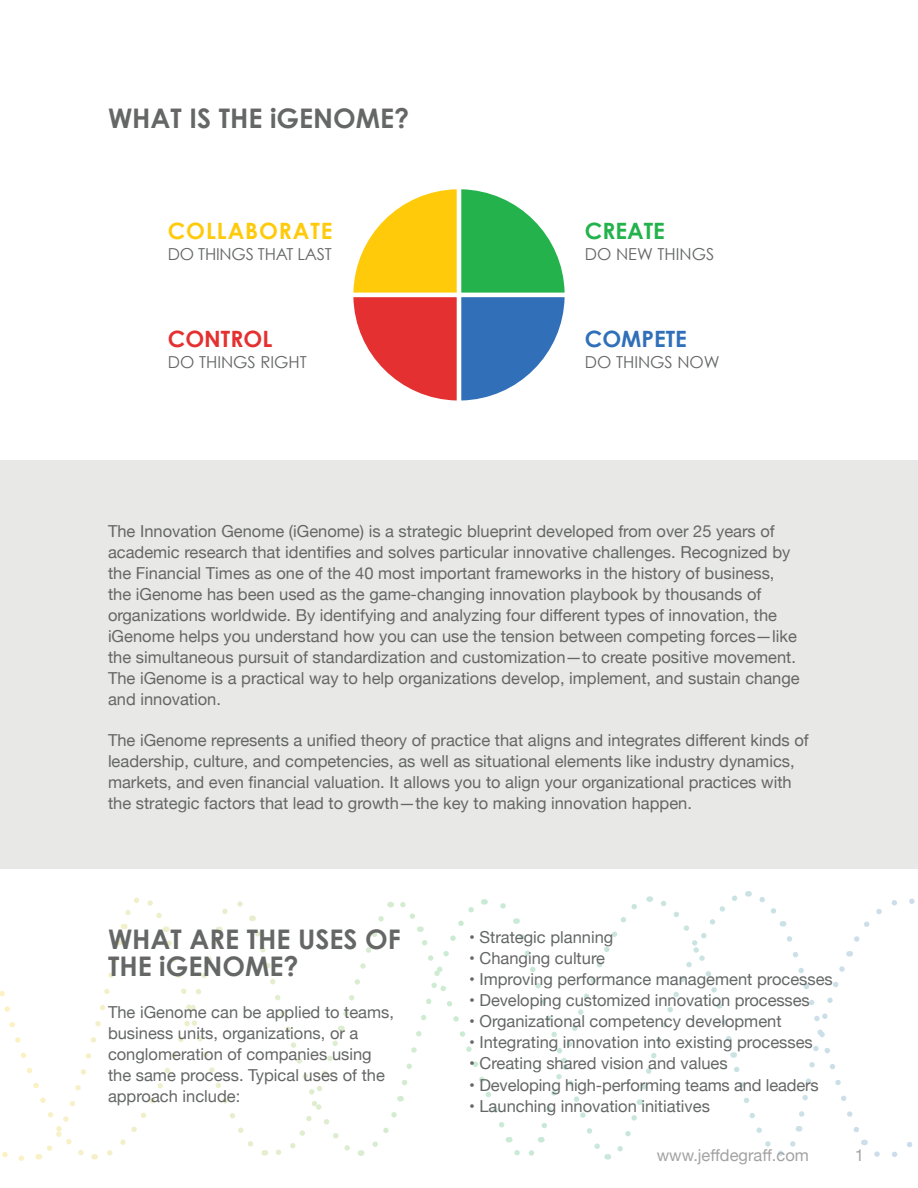
<style>
.page{position:relative;width:918px;height:1188px;background:#fff}
.page>*{position:absolute;margin:0;border:0;box-sizing:border-box;transform-origin:0 0}
.t1{font:700 27px/27px "Century Gothic";color:#656666}
.t2{font:700 22.5px "Century Gothic";letter-spacing:.04em;color:#feca0a}
.t3{font:700 22.5px "Century Gothic";color:#e43030}
.t4{font:700 22.5px "Century Gothic";color:#3170b8}
.t5{font:700 22.5px "Century Gothic";color:#23b24b}
.t6{font:16.5px/21px "Helvetica Neue";color:#656666}
.t7{font:16.5px "Century Gothic";color:#656666}
.t8{font:16.5px "Helvetica Neue";color:#a4a3a3}
</style>
<div class="page">
<svg style="left:0;top:891px;width:915px;height:270px"></svg>
<div style="left:0;top:461px;width:918px;height:408px;background:#e8e8e7"></div>
<svg style="left:353px;top:189px;width:212px;height:211px"></svg>
<h1 class="t1" style="left:108px;top:104px;width:303px">WHAT IS THE iGENOME?</h1>
<h2 class="t2" style="left:168px;top:217px;width:166px">COLLABORATE</h2>
<p class="t7" style="left:168px;top:244px;width:165px">DO THINGS THAT LAST</p>
<h2 class="t3" style="left:168px;top:324px;width:106px">CONTROL</h2>
<p class="t7" style="left:168px;top:352px;width:141px">DO THINGS RIGHT</p>
<h2 class="t5" style="left:585px;top:217px;width:82px">CREATE</h2>
<p class="t7" style="left:585px;top:244px;width:131px">DO NEW THINGS</p>
<h2 class="t4" style="left:585px;top:324px;width:104px">COMPETE</h2>
<p class="t7" style="left:585px;top:352px;width:136px">DO THINGS NOW</p>
<p class="t6" style="left:108px;top:521px;width:693px">The Innovation Genome (iGenome) is a strategic blueprint developed from over 25 years of academic research that identifies and solves particular innovative challenges. Recognized by the Financial Times as one of the 40 most important frameworks in the history of business, the iGenome has been used as the game-changing innovation playbook by thousands of organizations worldwide. By identifying and analyzing four different types of innovation, the iGenome helps you understand how you can use the tension between competing forces—like the simultaneous pursuit of standardization and customization—to create positive movement.<br>The iGenome is a practical way to help organizations develop, implement, and sustain change and innovation.</p>
<p class="t6" style="left:108px;top:731px;width:702px">The iGenome represents a unified theory of practice that aligns and integrates different kinds of leadership, culture, and competencies, as well as situational elements like industry dynamics, markets, and even financial valuation. It allows you to align your organizational practices with the strategic factors that lead to growth—the key to making innovation happen.</p>
<h1 class="t1" style="left:108px;top:926px;width:294px">WHAT ARE THE USES OF<br>THE iGENOME?</h1>
<p class="t6" style="left:108px;top:1003px;width:288px">The iGenome can be applied to teams, business units, organizations, or a conglomeration of companies using the same process. Typical uses of the approach include:</p>
<p class="t6" style="left:469px;top:928px;width:146px">• Strategic planning</p>
<p class="t6" style="left:469px;top:949px;width:137px">• Changing culture</p>
<p class="t6" style="left:469px;top:970px;width:365px">• Improving performance management processes</p>
<p class="t6" style="left:469px;top:991px;width:342px">• Developing customized innovation processes</p>
<p class="t6" style="left:469px;top:1012px;width:314px">• Organizational competency development</p>
<p class="t6" style="left:469px;top:1033px;width:345px">• Integrating innovation into existing processes</p>
<p class="t6" style="left:469px;top:1054px;width:260px">• Creating shared vision and values</p>
<p class="t6" style="left:469px;top:1075px;width:351px">• Developing high-performing teams and leaders</p>
<p class="t6" style="left:469px;top:1096px;width:242px">• Launching innovation initiatives</p>
<p class="t8" style="left:657px;top:1143px;width:154px">www.jeffdegraff.com</p>
<p class="t8" style="left:855px;top:1143px;width:11px">1</p>
</div>
